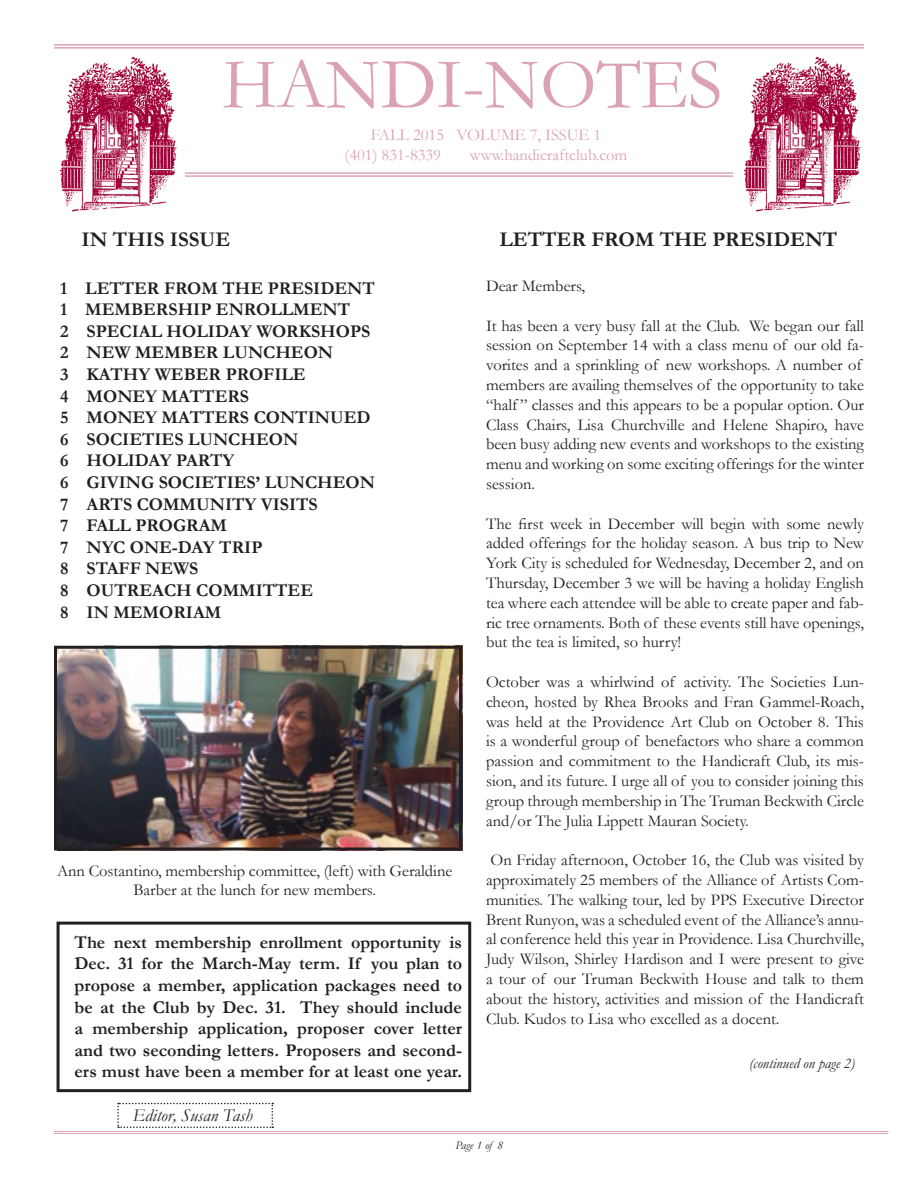
<style>
.page{position:relative;width:918px;height:1188px;background:#fff}
.page>*{position:absolute;margin:0;border:0;box-sizing:border-box;transform-origin:0 0}
.t1{font:72px "Garamond";color:#dba1b5}
.t2{font:700 21px "Garamond";color:#231f20}
.t3{font:700 18px/21.6px "Garamond";color:#231f20;text-align:justify}
.t4{font:italic 18px "Garamond";color:#231f20}
.t5{font:16.5px/19.8px "Garamond";color:#231f20;text-align:justify}
.t6{font:16.5px "Garamond";color:#dba1b5}
.t7{font:italic 15px "Garamond";color:#231f20}
.t8{font:italic 12px "Garamond";color:#231f20}
</style>
<div class="page">
<img style="left:59px;top:56px;width:118px;height:155px">
<hr style="left:54px;top:47px;width:810px;height:2px;background:#dba1b5">
<hr style="left:54px;top:44px;width:810px;height:2px;background:#dba1b5">
<hr style="left:185px;top:175px;width:548px;height:2px;background:#dba1b5">
<hr style="left:185px;top:172px;width:548px;height:2px;background:#dba1b5">
<img style="left:743px;top:56px;width:118px;height:155px">
<svg style="left:117px;top:1103px;width:156px;height:25px"></svg>
<hr style="left:54px;top:1131px;width:834px;height:1px;background:#dba1b5">
<hr style="left:54px;top:1133px;width:834px;height:1px;background:#dba1b5">
<div style="left:57px;top:922px;width:414px;height:170px;border:3px solid #231f20"></div>
<img style="left:58px;top:650px;width:400px;height:196px">
<div style="left:54px;top:646px;width:408px;height:204px;border:3px solid #231f20"></div>
<p class="t1" style="left:222px;top:41px;width:502px">HANDI-NOTES</p>
<p class="t6" style="left:371px;top:125px;width:232px">FALL 2015 VOLUME 7, ISSUE 1</p>
<p class="t6" style="left:345px;top:145px;width:98px">(401) 831-8339</p>
<p class="t6" style="left:470px;top:145px;width:159px">www.handicraftclub.com</p>
<p class="t2" style="left:82px;top:227px;width:150px">IN THIS ISSUE</p>
<p class="t3" style="left:60px;top:277px;width:316px">1 LETTER FROM THE PRESIDENT</p>
<p class="t3" style="left:60px;top:299px;width:291px">1 MEMBERSHIP ENROLLMENT</p>
<p class="t3" style="left:60px;top:320px;width:312px">2 SPECIAL HOLIDAY WORKSHOPS</p>
<p class="t3" style="left:60px;top:342px;width:275px">2 NEW MEMBER LUNCHEON</p>
<p class="t3" style="left:60px;top:363px;width:247px">3 KATHY WEBER PROFILE</p>
<p class="t3" style="left:60px;top:385px;width:191px">4 MONEY MATTERS</p>
<p class="t3" style="left:60px;top:407px;width:312px">5 MONEY MATTERS CONTINUED</p>
<p class="t3" style="left:60px;top:428px;width:240px">6 SOCIETIES LUNCHEON</p>
<p class="t3" style="left:60px;top:450px;width:176px">6 HOLIDAY PARTY</p>
<p class="t3" style="left:60px;top:471px;width:316px">6 GIVING SOCIETIES’ LUNCHEON</p>
<p class="t3" style="left:60px;top:493px;width:259px">7 ARTS COMMUNITY VISITS</p>
<p class="t3" style="left:60px;top:515px;width:168px">7 FALL PROGRAM</p>
<p class="t3" style="left:60px;top:536px;width:204px">7 NYC ONE-DAY TRIP</p>
<p class="t3" style="left:60px;top:558px;width:140px">8 STAFF NEWS</p>
<p class="t3" style="left:60px;top:579px;width:254px">8 OUTREACH COMMITTEE</p>
<p class="t3" style="left:60px;top:601px;width:163px">8 IN MEMORIAM</p>
<p class="t5" style="left:57px;top:860px;width:397px;text-align:center">Ann Costantino, membership committee, (left) with Geraldine<br>Barber at the lunch for new members.</p>
<p class="t3" style="left:74px;top:931px;width:389px">The next membership enrollment opportunity is Dec. 31 for the March-May term. If you plan to propose a member, application packages need to be at the Club by Dec. 31. They should include a membership application, proposer cover letter and two seconding letters. Proposers and second&shy;ers must have been a member for at least one year.</p>
<p class="t4" style="left:133px;top:1104px;width:121px">Editor, Susan Tash</p>
<p class="t2" style="left:500px;top:227px;width:339px">LETTER FROM THE PRESIDENT</p>
<p class="t5" style="left:486px;top:276px;width:101px">Dear Members,</p>
<p class="t5" style="left:486px;top:315px;width:380px;text-align:left">It has been a very busy fall at the Club. We began our fall session on September 14 with a class menu of our old fa&shy;vorites and a sprinkling of new workshops. A number of members are availing themselves of the opportunity to take “half ” classes and this appears to be a popular option. Our Class Chairs, Lisa Churchville and Helene Shapiro, have been busy adding new events and workshops to the existing menu and working on some exciting offerings for the winter session.</p>
<p class="t5" style="left:486px;top:513px;width:380px">The first week in December will begin with some newly added offerings for the holiday season. A bus trip to New York City is scheduled for Wednesday, December 2, and on Thursday, December 3 we will be having a holiday English tea where each attendee will be able to create paper and fab&shy;ric tree ornaments. Both of these events still have openings, but the tea is limited, so hurry!</p>
<p class="t5" style="left:486px;top:672px;width:380px">October was a whirlwind of activity. The Societies Lun&shy;cheon, hosted by Rhea Brooks and Fran Gammel-Roach, was held at the Providence Art Club on October 8. This is a wonderful group of benefactors who share a common passion and commitment to the Handicraft Club, its mis&shy;sion, and its future. I urge all of you to consider joining this group through membership in The Truman Beckwith Circle and/or The Julia Lippett Mauran Society.</p>
<p class="t5" style="left:486px;top:850px;width:380px">On Friday afternoon, October 16, the Club was visited by approximately 25 members of the Alliance of Artists Com&shy;munities. The walking tour, led by PPS Executive Director Brent Runyon, was a scheduled event of the Alliance’s annu&shy;al conference held this year in Providence. Lisa Churchville, Judy Wilson, Shirley Hardison and I were present to give a tour of our Truman Beckwith House and talk to them about the history, activities and mission of the Handicraft Club. Kudos to Lisa who excelled as a docent.</p>
<p class="t7" style="left:749px;top:1055px;width:107px">(continued on page 2)</p>
<p class="t8" style="left:455px;top:1138px;width:49px">Page 1 of 8</p>
</div>
